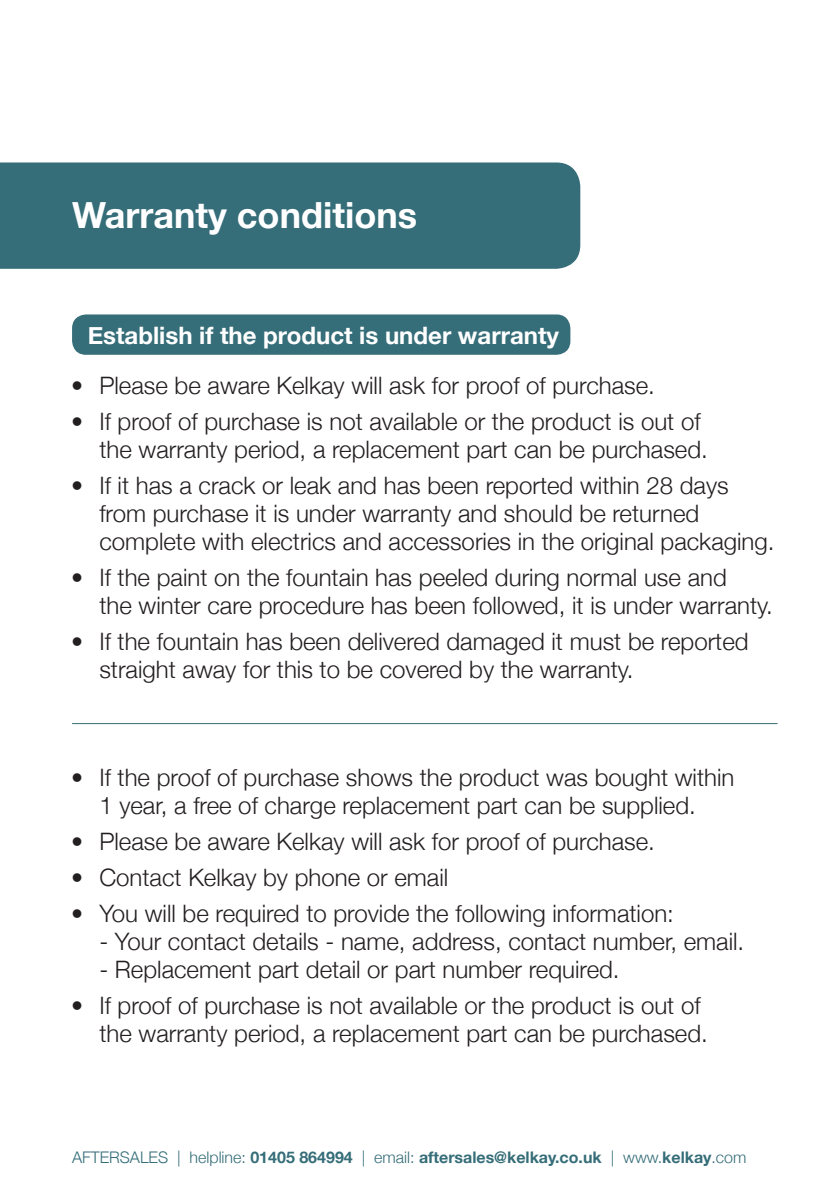
<style>
.page{position:relative;width:840px;height:1191px;background:#fff}
.page>*{position:absolute;margin:0;border:0;box-sizing:border-box;transform-origin:0 0}
.t1{font:700 36px "Helvetica Neue";color:#fff}
.t2{font:300 24px/28px "Helvetica Neue";color:#231f20}
.t3{font:700 24px "Helvetica Neue";color:#fff}
.t4{font:700 16px "Helvetica Neue";color:#356d78}
.s1{font-weight:300}
</style>
<div class="page">
<div style="left:0;top:162px;width:580px;height:107px;background:#356d78"></div>
<div style="left:72px;top:314px;width:498px;height:41px;background:#356d78;border-radius:14px"></div>
<hr style="left:72px;top:723px;width:705px;height:1px;background:#356d78">
<h1 class="t1" style="left:72px;top:187px;width:346px">Warranty conditions</h1>
<p class="t3" style="left:88px;top:316px;width:472px">Establish if the product is under warranty</p>
<p class="t3" style="left:98px;top:321px;width:74px">Safety</p>
<p class="t2" style="left:71px;top:369px;width:584px">• Please be aware Kelkay will ask for proof of purchase.</p>
<p class="t2" style="left:71px;top:405px;width:637px;text-align:right">• If proof of purchase is not available or the product is out of the warranty period, a replacement part can be purchased.</p>
<p class="t2" style="left:99px;top:469px;width:676px;text-indent:-28px">• If it has a crack or leak and has been reported within 28 days from purchase it is under warranty and should be returned complete with electrics and accessories in the original packaging.</p>
<p class="t2" style="left:99px;top:561px;width:674px;text-indent:-28px">• If the paint on the fountain has peeled during normal use and<br>the winter care procedure has been followed, it is under warranty.</p>
<p class="t2" style="left:99px;top:625px;width:650px;text-indent:-28px">• If the fountain has been delivered damaged it must be reported straight away for this to be covered by the warranty.</p>
<p class="t2" style="left:71px;top:761px;width:664px;text-align:center">• If the proof of purchase shows the product was bought within<br>1 year, a free of charge replacement part can be supplied.</p>
<p class="t2" style="left:71px;top:825px;width:584px">• Please be aware Kelkay will ask for proof of purchase.</p>
<p class="t2" style="left:71px;top:861px;width:378px">• Contact Kelkay by phone or email</p>
<p class="t2" style="left:71px;top:897px;width:603px">• You will be required to provide the following information:</p>
<p class="t2" style="left:99px;top:925px;width:646px">- Your contact details - name, address, contact number, email.</p>
<p class="t2" style="left:99px;top:953px;width:521px">- Replacement part detail or part number required.</p>
<p class="t2" style="left:71px;top:989px;width:637px;text-align:right">• If proof of purchase is not available or the product is out of the warranty period, a replacement part can be purchased.</p>
<p class="t4" style="left:72px;top:1144px;width:675px"><span class="s1">AFTERSALES | helpline:</span> 01405 864994 <span class="s1">| email:</span> aftersales@kelkay.co.uk <span class="s1">| www.</span>kelkay<span class="s1">.com</span></p>
</div>
